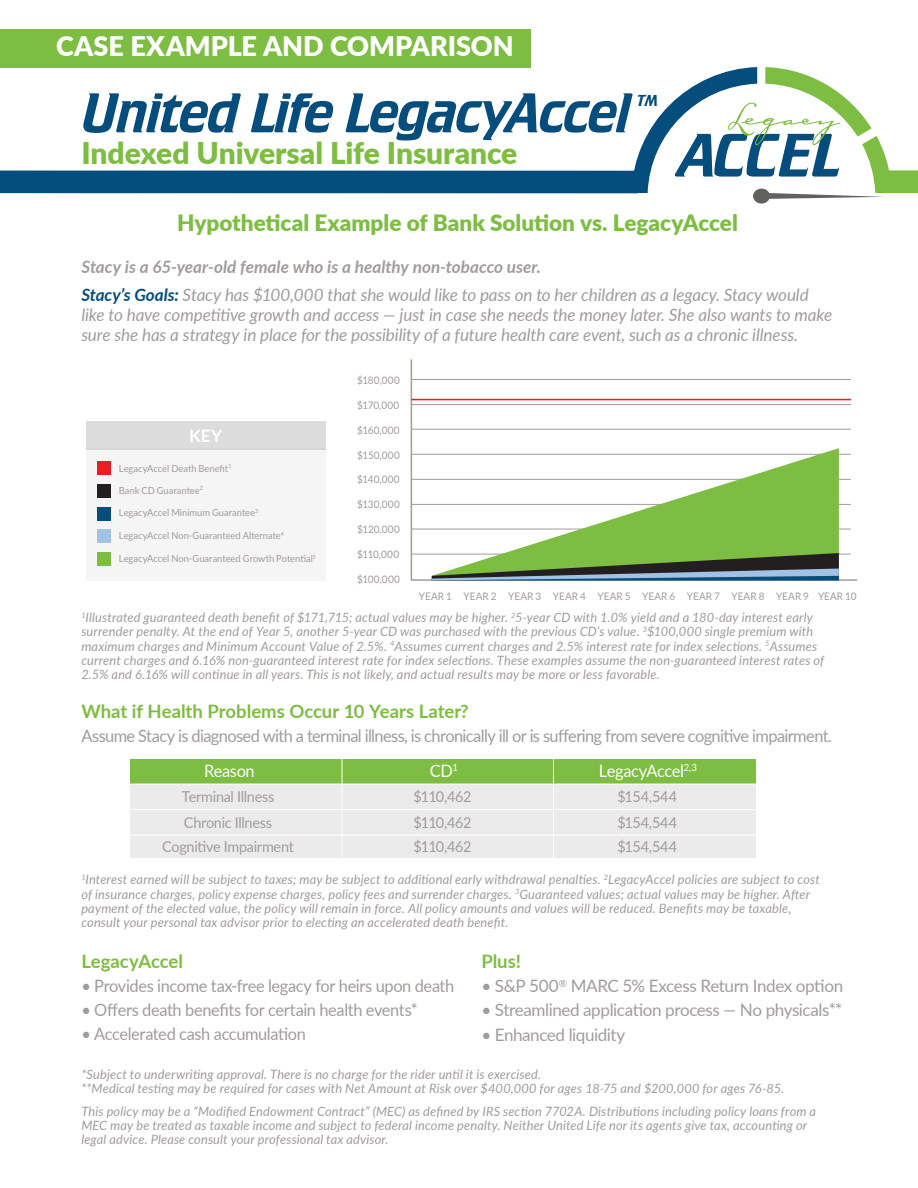
<style>
.page{position:relative;width:918px;height:1188px;background:#fff}
.page>*{position:absolute;margin:0;border:0;box-sizing:border-box;transform-origin:0 0}
.t1{font:58.5px "Crillee Italic Std";letter-spacing:-.035em;color:#044d7c}
.t2{font:900 30px "Lato";letter-spacing:-.005em;color:#7dbd41}
.t3{font:900 27px "Lato";color:#fff}
.t4{font:900 22.5px "Lato";color:#7dbd41}
.t5{font:700 18.6px "Lato";color:#7dbd41}
.t6{font:italic 17.1px/28.5px "Lato";letter-spacing:-.005em;color:#a09c9b}
.t7{font:17.1px "Lato";letter-spacing:-.03em;color:#a09c9b;scale:.96 1}
.t8{font:17.1px "Lato";letter-spacing:-.03em;color:#a09c9b}
.t9{font:17.1px "Lato";letter-spacing:-.025em;color:#fff;scale:.96 1}
.t10{font:700 17.1px "Lato";color:#fff}
.t11{font:16.65px "Crillee Italic Std";color:#044d7c}
.t12{font:15px/25.5px "Lato";letter-spacing:-.02em;color:#a09c9b;scale:.96 1}
.t13{font:15px/25.5px "Lato";letter-spacing:-.05em;color:#a09c9b;scale:.96 1}
.t14{font:italic 12.9px/14.2px "Lato";letter-spacing:.01em;color:#a09c9b}
.t15{font:10.35px "Lato";color:#a09c9b;scale:.96 1}
.t16{font:9.75px "Lato";color:#a09c9b;scale:.96 1}
.s1{font-weight:700}
.s2{font-weight:700;color:#044d7c}
.s3{font-style:italic}
</style>
<div class="page">
<div style="left:130px;top:784px;width:626px;height:74px;background:#ecebeb"></div>
<div style="left:0;top:171px;width:638px;height:22px;background:#044d7c"></div>
<div style="left:876px;top:170px;width:42px;height:23px;background:#7dbd41"></div>
<svg style="left:753px;top:189px;width:17px;height:15px"></svg>
<svg style="left:631px;top:67px;width:261px;height:132px"></svg>
<div style="left:0;top:30px;width:531px;height:38px;background:#7dbd41"></div>
<svg style="left:410px;top:359px;width:448px;height:222px"></svg>
<hr style="left:411px;top:399px;width:440px;height:1px;background:#ee1d23">
<hr style="left:411px;top:379px;width:440px;height:1px;background:#a09c9b">
<hr style="left:411px;top:404px;width:440px;height:1px;background:#a09c9b">
<hr style="left:411px;top:429px;width:440px;height:1px;background:#a09c9b">
<hr style="left:411px;top:454px;width:440px;height:1px;background:#a09c9b">
<hr style="left:411px;top:479px;width:440px;height:1px;background:#a09c9b">
<hr style="left:411px;top:504px;width:440px;height:1px;background:#a09c9b">
<hr style="left:411px;top:529px;width:440px;height:1px;background:#a09c9b">
<hr style="left:411px;top:554px;width:440px;height:1px;background:#a09c9b">
<svg style="left:432px;top:448px;width:407px;height:105px"></svg>
<svg style="left:432px;top:553px;width:407px;height:27px;background:#658463"></svg>
<div style="left:87px;top:448px;width:239px;height:133px;background:#f5f5f5"></div>
<div style="left:87px;top:421px;width:239px;height:28px;background:#dddcdc"></div>
<div style="left:97px;top:461px;width:13px;height:13px;background:#ee1d23"></div>
<div style="left:97px;top:484px;width:13px;height:13px;background:#231f20"></div>
<div style="left:97px;top:507px;width:13px;height:13px;background:#044d7c"></div>
<div style="left:97px;top:530px;width:13px;height:13px;background:#a1c1e5"></div>
<div style="left:97px;top:553px;width:13px;height:13px;background:#7dbd41"></div>
<div style="left:130px;top:759px;width:626px;height:25px;background:#7dbd41"></div>
<hr style="left:342px;top:751px;width:1px;height:114px;background:#fff">
<hr style="left:553px;top:751px;width:1px;height:114px;background:#fff">
<hr style="left:110px;top:784px;width:670px;height:1px;background:#fff">
<hr style="left:110px;top:809px;width:670px;height:1px;background:#fff">
<hr style="left:110px;top:835px;width:670px;height:1px;background:#fff">
<h3 class="t3" style="left:56px;top:26px;width:459px">CASE EXAMPLE AND COMPARISON</h3>
<h1 class="t1" style="left:81px;top:81px;width:551px">United Life LegacyAccel</h1>
<p class="t11" style="left:637px;top:91px;width:23px">TM</p>
<h2 class="t2" style="left:81px;top:130px;width:437px">Indexed Universal Life Insurance</h2>
<h3 class="t4" style="left:177px;top:206px;width:562px">Hypothetical Example of Bank Solution vs. LegacyAccel</h3>
<h3 class="t6" style="left:81px;top:252px;width:729px"><span class="s1">Stacy is a 65-year-old female who is a healthy non-tobacco user.<br></span><span class="s2">Stacy’s Goals:</span> Stacy has $100,000 that she would like to pass on to her children as a legacy. Stacy would</h3>
<h3 class="t6" style="left:81px;top:305px;width:752px;line-height:20px">like to have competitive growth and access — just in case she needs the money later. She also wants to make sure she has a strategy in place for the possibility of a future health care event, such as a chronic illness.</h3>
<p class="t15" style="left:357px;top:373px;width:46px">$180,000</p>
<h3 class="t10" style="left:189px;top:423px;width:35px">KEY</h3>
<p class="t16" style="left:119px;top:461px;width:119px">LegacyAccel Death Benefit<sup>1</sup></p>
<p class="t16" style="left:119px;top:483px;width:89px">Bank CD Guarantee<sup>2</sup></p>
<p class="t16" style="left:119px;top:506px;width:147px">LegacyAccel Minimum Guarantee<sup>3</sup></p>
<p class="t16" style="left:119px;top:552px;width:207px">LegacyAccel Non-Guaranteed Growth Potential<sup>5</sup></p>
<p class="t16" style="left:119px;top:529px;width:174px">LegacyAccel Non-Guaranteed Alternate<sup>4</sup></p>
<p class="t15" style="left:357px;top:398px;width:45px">$170,000</p>
<p class="t15" style="left:357px;top:423px;width:46px">$160,000</p>
<p class="t15" style="left:357px;top:448px;width:46px">$150,000</p>
<p class="t15" style="left:357px;top:472px;width:46px">$140,000</p>
<p class="t15" style="left:357px;top:497px;width:46px">$130,000</p>
<p class="t15" style="left:357px;top:522px;width:46px">$120,000</p>
<p class="t15" style="left:357px;top:547px;width:45px">$110,000</p>
<p class="t15" style="left:357px;top:571px;width:46px">$100,000</p>
<p class="t15" style="left:419px;top:589px;width:457px">YEAR 1 YEAR 2 YEAR 3 YEAR 4 YEAR 5 YEAR 6 YEAR 7 YEAR 8 YEAR 9 YEAR 10</p>
<p class="t14" style="left:81px;top:610px;width:744px"><sup>1</sup>Illustrated guaranteed death benefit of $171,715; actual values may be higher. <sup>2</sup>5-year CD with 1.0% yield and a 180-day interest early surrender penalty. At the end of Year 5, another 5-year CD was purchased with the previous CD’s value. <sup>3</sup>$100,000 single premium with maximum charges and Minimum Account Value of 2.5%. <sup>4</sup>Assumes current charges and 2.5% interest rate for index selections. <sup>5</sup>Assumes current charges and 6.16% non-guaranteed interest rate for index selections. These examples assume the non-guaranteed interest rates of 2.5% and 6.16% will continue in all years. This is not likely, and actual results may be more or less favorable.</p>
<h3 class="t5" style="left:81px;top:697px;width:389px">What if Health Problems Occur 10 Years Later?</h3>
<h3 class="t7" style="left:81px;top:723px;width:784px">Assume Stacy is diagnosed with a terminal illness, is chronically ill or is suffering from severe cognitive impairment.</h3>
<h3 class="t9" style="left:204px;top:758px;width:54px">Reason</h3>
<p class="t12" style="left:182px;top:783px;width:98px">Terminal Illness<br>Chronic Illness</p>
<p class="t12" style="left:162px;top:833px;width:139px">Cognitive Impairment</p>
<h3 class="t9" style="left:430px;top:758px;width:31px">CD<sup>1</sup></h3>
<h3 class="t9" style="left:599px;top:758px;width:104px">LegacyAccel<sup>2,3</sup></h3>
<p class="t13" style="left:414px;top:783px;width:62px">$110,462 $110,462</p>
<p class="t12" style="left:414px;top:833px;width:62px">$110,462</p>
<p class="t12" style="left:617px;top:783px;width:64px">$154,544 $154,544</p>
<p class="t12" style="left:617px;top:833px;width:64px">$154,544</p>
<p class="t14" style="left:81px;top:872px;width:740px"><sup>1</sup>Interest earned will be subject to taxes; may be subject to additional early withdrawal penalties. <sup>2</sup>LegacyAccel policies are subject to cost of insurance charges, policy expense charges, policy fees and surrender charges. <sup>3</sup>Guaranteed values; actual values may be higher. After payment of the elected value, the policy will remain in force. All policy amounts and values will be reduced. Benefits may be taxable, consult your personal tax advisor prior to electing an accelerated death benefit.</p>
<h3 class="t5" style="left:81px;top:947px;width:103px">LegacyAccel</h3>
<h3 class="t7" style="left:81px;top:974px;width:390px">• Provides income tax-free legacy for heirs upon death</h3>
<h3 class="t7" style="left:81px;top:998px;width:352px">• Offers death benefits for certain health events*</h3>
<h3 class="t7" style="left:81px;top:1022px;width:235px">• Accelerated cash accumulation</h3>
<p class="t14" style="left:81px;top:1067px;width:704px">*Subject to underwriting approval. There is no charge for the rider until it is exercised.<br>**Medical testing may be required for cases with Net Amount at Risk over $400,000 for ages 18-75 and $200,000 for ages 76-85.</p>
<p class="t14" style="left:81px;top:1104px;width:736px">This policy may be a “Modified Endowment Contract” (MEC) as defined by IRS section 7702A. Distributions including policy loans from a<br>MEC may be treated as taxable income and subject to federal income penalty. Neither United Life nor its agents give tax, accounting or legal advice. Please consult your professional tax advisor.</p>
<h3 class="t5" style="left:481px;top:948px;width:41px">Plus!</h3>
<h3 class="t8" style="left:481px;top:974px;width:363px">• S&amp;P 500<sup>®</sup> MARC 5% Excess Return Index option</h3>
<h3 class="t8" style="left:481px;top:998px;width:363px">• Streamlined application process <span class="s3">—</span> No physicals**</h3>
<h3 class="t8" style="left:481px;top:1022px;width:146px">• Enhanced liquidity</h3>
</div>
